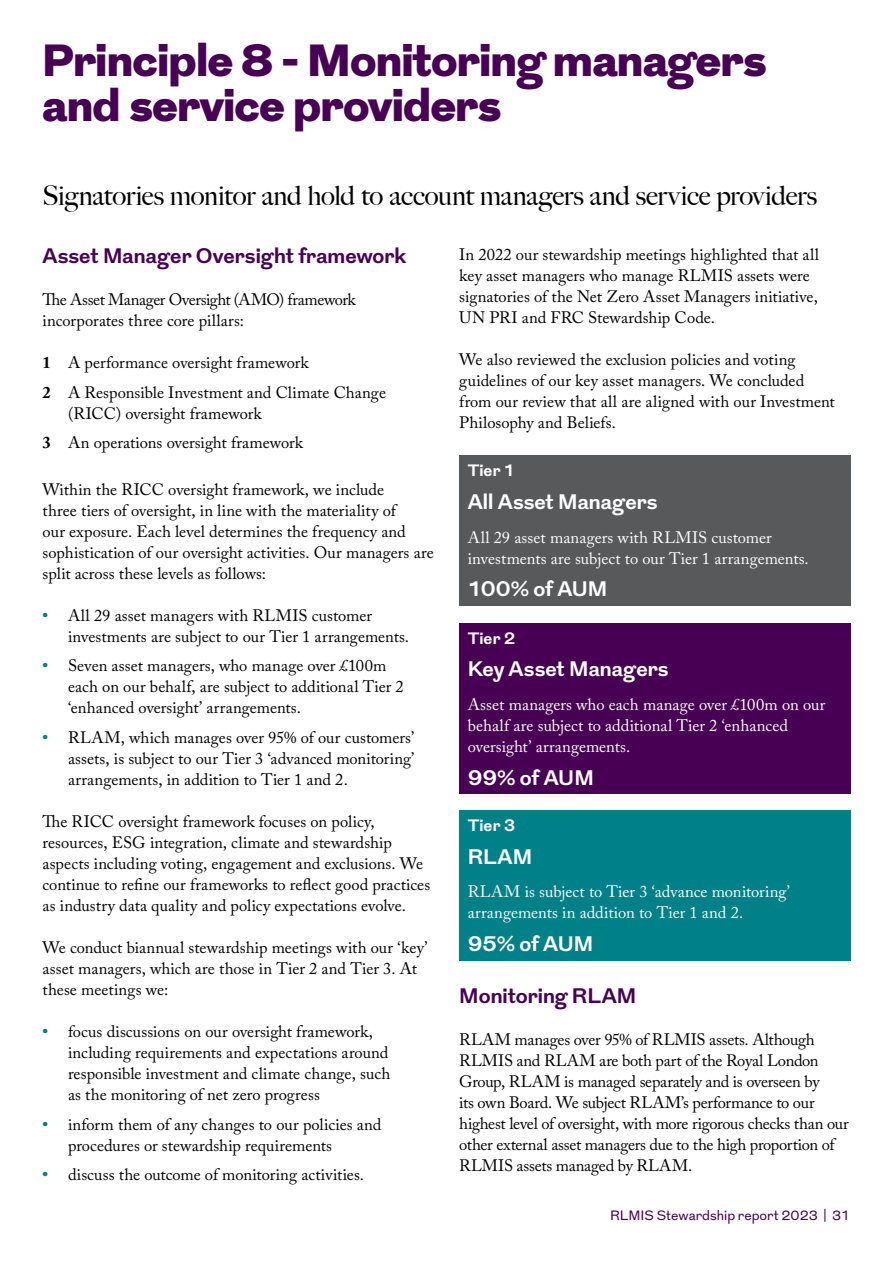
<style>
.page{position:relative;width:893px;height:1263px;background:#fff}
.page>*{position:absolute;margin:0;border:0;box-sizing:border-box;transform-origin:0 0}
.Document_title{font:900 45px/45px "Grot";letter-spacing:-.005em;color:#470054}
.Intro_paragraph{font:500 27px "Big Caslon";letter-spacing:-.01em;color:#000}
.Subheading_1{font:700 21px "Grot";color:#fff}
.Subheading_1-2{font:700 21px "Grot";color:#470054}
.Body_Text{font:16.5px/21px "Adobe Caslon Pro";color:#000}
.Body_Text_-_bullets{font:16.5px/21px "Adobe Caslon Pro";color:#000}
.Body_Text-2{font:16.5px/21px "Adobe Caslon Pro";letter-spacing:.005em;color:#fff}
.Body_Text_-_numbers_1{font:16.5px/21px "Adobe Caslon Pro";color:#000}
.Body_Text-3{font:700 16.5px "Grot";letter-spacing:.005em;color:#fff}
.t1{font:13.5px "Grot";color:#470054}
.s1{font-weight:700}
.s2{font-weight:700;color:#00818a}
</style>
<div class="page">
<div style="left:459px;top:810px;width:391px;height:151px;background:#00818a"></div>
<div style="left:459px;top:623px;width:391px;height:170px;background:#470054"></div>
<div style="left:459px;top:455px;width:391px;height:151px;background:#58595b"></div>
<h1 class="Document_title" style="left:43px;top:40px;width:725px">Principle 8 - Monitoring managers and service providers</h1>
<p class="Intro_paragraph" style="left:43px;top:174px;width:776px">Signatories monitor and hold to account managers and service providers</p>
<h2 class="Subheading_1-2" style="left:43px;top:241px;width:365px">Asset Manager Oversight framework</h2>
<p class="Body_Text" style="left:43px;top:289px;width:315px">The Asset Manager Oversight (AMO) framework incorporates three core pillars:</p>
<p class="Body_Text_-_numbers_1" style="left:43px;top:352px;width:267px"><span class="s1">1</span> A performance oversight framework</p>
<p class="Body_Text_-_numbers_1" style="left:68px;top:382px;width:319px;text-indent:-26px"><span class="s1">2</span> A Responsible Investment and Climate Change (RICC) oversight framework</p>
<p class="Body_Text_-_numbers_1" style="left:43px;top:432px;width:262px"><span class="s1">3</span> An operations oversight framework</p>
<p class="Body_Text" style="left:43px;top:479px;width:393px">Within the RICC oversight framework, we include<br>three tiers of oversight, in line with the materiality of<br>our exposure. Each level determines the frequency and sophistication of our oversight activities. Our managers are split across these levels as follows:</p>
<p class="Body_Text_-_bullets" style="left:68px;top:605px;width:343px;text-indent:-26px"><span class="s2">•</span> All 29 asset managers with RLMIS customer investments are subject to our Tier 1 arrangements.</p>
<p class="Body_Text_-_bullets" style="left:68px;top:655px;width:337px;text-indent:-26px"><span class="s2">•</span> Seven asset managers, who manage over £100m each on our behalf, are subject to additional Tier 2 ‘enhanced oversight’ arrangements.</p>
<p class="Body_Text_-_bullets" style="left:68px;top:727px;width:348px;text-align:justify;text-indent:-26px"><span class="s2">•</span> RLAM, which manages over 95% of our customers’ assets, is subject to our Tier 3 ‘advanced monitoring’ arrangements, in addition to Tier 1 and 2.</p>
<p class="Body_Text" style="left:43px;top:811px;width:389px">The RICC oversight framework focuses on policy, resources, ESG integration, climate and stewardship aspects including voting, engagement and exclusions. We continue to refine our frameworks to reflect good practices as industry data quality and policy expectations evolve.</p>
<p class="Body_Text" style="left:43px;top:937px;width:387px">We conduct biannual stewardship meetings with our ‘key’ asset managers, which are those in Tier 2 and Tier 3. At these meetings we:</p>
<p class="Body_Text_-_bullets" style="left:68px;top:1021px;width:324px;text-indent:-26px"><span class="s2">•</span> focus discussions on our oversight framework, including requirements and expectations around responsible investment and climate change, such as the monitoring of net zero progress</p>
<p class="Body_Text_-_bullets" style="left:68px;top:1113px;width:315px;text-indent:-26px"><span class="s2">•</span> inform them of any changes to our policies and procedures or stewardship requirements</p>
<p class="Body_Text_-_bullets" style="left:43px;top:1164px;width:323px"><span class="s2">•</span> discuss the outcome of monitoring activities.</p>
<p class="Body_Text" style="left:459px;top:244px;width:361px">In 2022 our stewardship meetings highlighted that all key asset managers who manage RLMIS assets were signatories of the Net Zero Asset Managers initiative, UN PRI and FRC Stewardship Code.</p>
<p class="Body_Text" style="left:459px;top:349px;width:377px">We also reviewed the exclusion policies and voting guidelines of our key asset managers. We concluded from our review that all are aligned with our Investment Philosophy and Beliefs.</p>
<p class="Body_Text-3" style="left:468px;top:459px;width:49px">Tier 1</p>
<h2 class="Subheading_1" style="left:468px;top:487px;width:191px">All Asset Managers</h2>
<p class="Body_Text-2" style="left:468px;top:526px;width:343px">All 29 asset managers with RLMIS customer investments are subject to our Tier 1 arrangements.</p>
<h2 class="Subheading_1" style="left:468px;top:574px;width:141px">100% of AUM</h2>
<p class="Body_Text-3" style="left:468px;top:627px;width:49px">Tier 2</p>
<h2 class="Subheading_1" style="left:468px;top:655px;width:202px">Key Asset Managers</h2>
<p class="Body_Text-2" style="left:468px;top:694px;width:359px">Asset managers who each manage over £100m on our behalf are subject to additional Tier 2 ‘enhanced oversight’ arrangements.</p>
<h2 class="Subheading_1" style="left:468px;top:763px;width:128px">99% of AUM</h2>
<p class="Body_Text-3" style="left:468px;top:814px;width:49px">Tier 3</p>
<h2 class="Subheading_1" style="left:468px;top:842px;width:66px">RLAM</h2>
<p class="Body_Text-2" style="left:468px;top:881px;width:324px">RLAM is subject to Tier 3 ‘advance monitoring’ arrangements in addition to Tier 1 and 2.</p>
<h2 class="Subheading_1" style="left:468px;top:929px;width:127px">95% of AUM</h2>
<h2 class="Subheading_1-2" style="left:459px;top:981px;width:179px">Monitoring RLAM</h2>
<p class="Body_Text" style="left:459px;top:1028px;width:391px">RLAM manages over 95% of RLMIS assets. Although RLMIS and RLAM are both part of the Royal London Group, RLAM is managed separately and is overseen by<br>its own Board. We subject RLAM’s performance to our highest level of oversight, with more rigorous checks than our other external asset managers due to the high proportion of RLMIS assets managed by RLAM.</p>
<p class="t1" style="left:610px;top:1207px;width:242px">RLMIS Stewardship report 2023 | 31</p>
</div>
